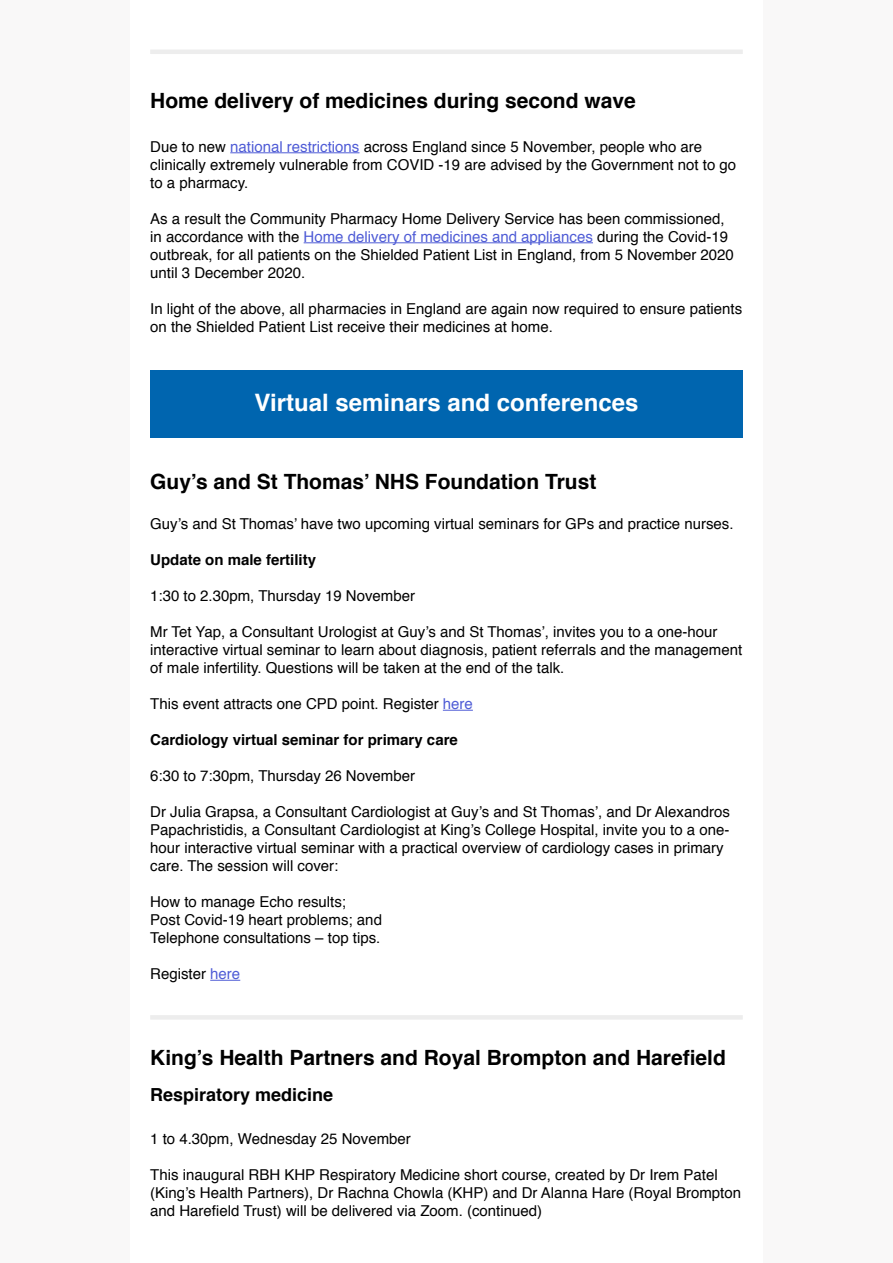
<style>
.page{position:relative;width:893px;height:1263px;background:#fff}
.page>*{position:absolute;margin:0;border:0;box-sizing:border-box;transform-origin:0 0}
.t1{font:700 24px "Helvetica";color:#fff}
.t2{font:700 21px "Helvetica";color:#000}
.t3{font:700 18px "Helvetica";color:#000}
.t4{font:15px/18px "Helvetica";color:#000}
.t5{font:700 15px "Helvetica";color:#000}
.s1{color:#4f5cd6}
</style>
<div class="page">
<div style="left:0;top:0;width:129px;height:1263px;background:#f9f8f8"></div>
<div style="left:764px;top:0;width:129px;height:1263px;background:#f9f8f8"></div>
<hr style="left:230px;top:152px;width:129px;height:1px;background:#4f5cd6">
<hr style="left:304px;top:242px;width:289px;height:1px;background:#4f5cd6">
<div style="left:150px;top:371px;width:593px;height:67px;background:#0065af"></div>
<hr style="left:150px;top:50px;width:593px;height:4px;background:#ededed">
<hr style="left:443px;top:710px;width:30px;height:1px;background:#4f5cd6">
<hr style="left:210px;top:980px;width:30px;height:1px;background:#4f5cd6">
<hr style="left:150px;top:1015px;width:593px;height:4px;background:#ededed">
<h2 class="t2" style="left:150px;top:84px;width:487px">Home delivery of medicines during second wave</h2>
<p class="t4" style="left:150px;top:138px;width:588px">Due to new <span class="s1">national restrictions</span> across England since 5 November, people who are clinically extremely vulnerable from COVID -19 are advised by the Government not to go to a pharmacy.</p>
<p class="t4" style="left:150px;top:210px;width:585px">As a result the Community Pharmacy Home Delivery Service has been commissioned, in accordance with the <span class="s1">Home delivery of medicines and appliances</span> during the Covid-19 outbreak, for all patients on the Shielded Patient List in England, from 5 November 2020 until 3 December 2020.</p>
<p class="t4" style="left:150px;top:300px;width:593px">In light of the above, all pharmacies in England are again now required to ensure patients on the Shielded Patient List receive their medicines at home.</p>
<h1 class="t1" style="left:255px;top:383px;width:385px">Virtual seminars and conferences</h1>
<h2 class="t2" style="left:150px;top:464px;width:448px">Guy’s and St Thomas’ NHS Foundation Trust</h2>
<p class="t4" style="left:150px;top:515px;width:585px">Guy’s and St Thomas’ have two upcoming virtual seminars for GPs and practice nurses.</p>
<p class="t5" style="left:150px;top:548px;width:167px">Update on male fertility</p>
<p class="t4" style="left:150px;top:587px;width:266px">1:30 to 2.30pm, Thursday 19 November</p>
<p class="t4" style="left:150px;top:623px;width:593px">Mr Tet Yap, a Consultant Urologist at Guy’s and St Thomas’, invites you to a one-hour interactive virtual seminar to learn about diagnosis, patient referrals and the management of male infertility. Questions will be taken at the end of the talk.</p>
<p class="t4" style="left:150px;top:695px;width:324px">This event attracts one CPD point. Register <span class="s1">here</span></p>
<p class="t5" style="left:150px;top:728px;width:309px">Cardiology virtual seminar for primary care</p>
<p class="t4" style="left:150px;top:767px;width:266px">6:30 to 7:30pm, Thursday 26 November</p>
<p class="t4" style="left:150px;top:803px;width:581px">Dr Julia Grapsa, a Consultant Cardiologist at Guy’s and St Thomas’, and Dr Alexandros Papachristidis, a Consultant Cardiologist at King’s College Hospital, invite you to a one&shy;hour interactive virtual seminar with a practical overview of cardiology cases in primary care. The session will cover:</p>
<p class="t4" style="left:150px;top:893px;width:233px">How to manage Echo results;<br>Post Covid-19 heart problems; and<br>Telephone consultations – top tips.</p>
<p class="t4" style="left:150px;top:965px;width:92px">Register <span class="s1">here</span></p>
<h2 class="t2" style="left:150px;top:1040px;width:577px">King’s Health Partners and Royal Brompton and Harefield</h2>
<p class="t3" style="left:150px;top:1080px;width:185px">Respiratory medicine</p>
<p class="t4" style="left:150px;top:1130px;width:262px">1 to 4.30pm, Wednesday 25 November</p>
<p class="t4" style="left:150px;top:1166px;width:592px">This inaugural RBH KHP Respiratory Medicine short course, created by Dr Irem Patel (King’s Health Partners), Dr Rachna Chowla (KHP) and Dr Alanna Hare (Royal Brompton and Harefield Trust) will be delivered via Zoom. (continued)</p>
</div>
